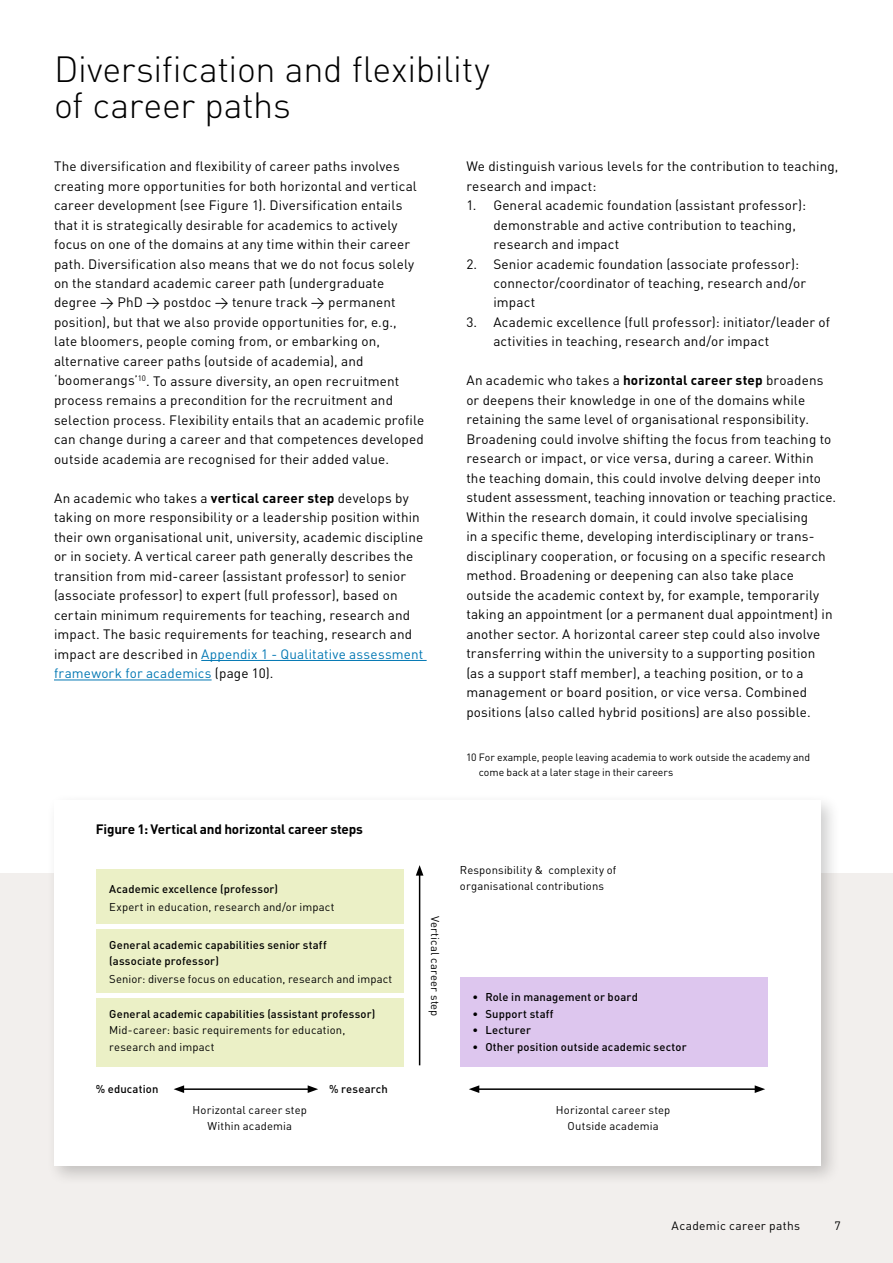
<style>
.page{position:relative;width:893px;height:1263px;background:#fff}
.page>*{position:absolute;margin:0;border:0;box-sizing:border-box;transform-origin:0 0}
.t1{font:300 36px/36px "DIN Pro";letter-spacing:-.01em;color:#000}
.t2{font:13.5px/19.5px "DIN Pro";letter-spacing:.01em;color:#000}
.t3{font:700 13.5px "DIN Pro";letter-spacing:-.015em;color:#000}
.t4{font:12px "DIN Pro";letter-spacing:.03em;color:#000}
.t5{font:11.25px/16.5px "DIN Pro";letter-spacing:.015em;color:#000}
.t6{font:500 11.25px/16.5px "DIN Pro";letter-spacing:.015em;color:#000}
.t7{font:10.5px/15px "DIN Pro";letter-spacing:.005em;color:#000}
.s1{font-weight:700}
.s2{color:#0077b3}
</style>
<div class="page">
<div style="left:0;top:873px;width:893px;height:390px;background:#f2efed"></div>
<div style="left:46px;top:792px;width:795px;height:394px;background:#000;opacity:.2"></div>
<div style="left:54px;top:800px;width:766px;height:366px;background:#fff"></div>
<div style="left:460px;top:976px;width:308px;height:90px;background:#ddc6ee"></div>
<div style="left:96px;top:869px;width:308px;height:54px;background:#ebf0c6"></div>
<div style="left:96px;top:929px;width:308px;height:63px;background:#ebf0c6"></div>
<div style="left:96px;top:998px;width:308px;height:68px;background:#ebf0c6"></div>
<hr style="left:201px;top:660px;width:226px;height:1px;background:#0077b3">
<hr style="left:54px;top:680px;width:158px;height:1px;background:#0077b3">
<hr style="left:182px;top:1088px;width:128px;height:2px;background:#000">
<svg style="left:174px;top:1085px;width:10px;height:8px"></svg>
<svg style="left:308px;top:1085px;width:10px;height:8px"></svg>
<hr style="left:477px;top:1088px;width:280px;height:2px;background:#000">
<svg style="left:469px;top:1085px;width:10px;height:8px"></svg>
<svg style="left:755px;top:1085px;width:10px;height:8px"></svg>
<hr style="left:419px;top:873px;width:1px;height:192px;background:#000">
<svg style="left:416px;top:865px;width:7px;height:11px"></svg>
<h1 class="t1" style="left:54px;top:47px;width:438px">Diversification and flexibility of career paths</h1>
<p class="t2" style="left:466px;top:155px;width:374px">We distinguish various levels for the contribution to teaching, research and impact:</p>
<p class="t2" style="left:493px;top:194px;width:314px;text-indent:-27px">1. General academic foundation (assistant professor): demonstrable and active contribution to teaching, research and impact</p>
<p class="t2" style="left:493px;top:253px;width:314px;text-indent:-27px">2. Senior academic foundation (associate professor): connector/coordinator of teaching, research and/or impact</p>
<p class="t2" style="left:493px;top:311px;width:338px;text-indent:-27px">3. Academic excellence (full professor): initiator/leader of activities in teaching, research and/or impact</p>
<p class="t2" style="left:466px;top:369px;width:371px">An academic who takes a <span class="s1">horizontal career step</span> broadens or deepens their knowledge in one of the domains while retaining the same level of organisational responsibility.<br>Broadening could involve shifting the focus from teaching to research or impact, or vice versa, during a career. Within the teaching domain, this could involve delving deeper into student assessment, teaching innovation or teaching practice.<br>Within the research domain, it could involve specialising<br>in a specific theme, developing interdisciplinary or trans&shy;disciplinary cooperation, or focusing on a specific research method. Broadening or deepening can also take place outside the academic context by, for example, temporarily taking an appointment (or a permanent dual appointment) in another sector. A horizontal career step could also involve transferring within the university to a supporting position (as a support staff member), a teaching position, or to a management or board position, or vice versa. Combined positions (also called hybrid positions) are also possible.</p>
<p class="t2" style="left:54px;top:155px;width:372px">The diversification and flexibility of career paths involves creating more opportunities for both horizontal and vertical career development (see Figure 1). Diversification entails that it is strategically desirable for academics to actively focus on one of the domains at any time within their career path. Diversification also means that we do not focus solely on the standard academic career path (undergraduate degree → PhD → postdoc → tenure track → permanent position), but that we also provide opportunities for, e.g.,<br>late bloomers, people coming from, or embarking on, alternative career paths (outside of academia), and ‘boomerangs’<sup>10</sup>. To assure diversity, an open recruitment process remains a precondition for the recruitment and selection process. Flexibility entails that an academic profile can change during a career and that competences developed outside academia are recognised for their added value.</p>
<p class="t2" style="left:54px;top:487px;width:371px">An academic who takes a <span class="s1">vertical career step</span> develops by taking on more responsibility or a leadership position within their own organisational unit, university, academic discipline or in society. A vertical career path generally describes the transition from mid-career (assistant professor) to senior (associate professor) to expert (full professor), based on certain minimum requirements for teaching, research and impact. The basic requirements for teaching, research and impact are described in <span class="s2">Appendix 1 - Qualitative assessment framework for academics</span> (page 10).</p>
<p class="t3" style="left:96px;top:818px;width:269px">Figure 1: Vertical and horizontal career steps</p>
<p class="t6" style="left:109px;top:879px;width:170px">Academic excellence (professor)</p>
<p class="t5" style="left:109px;top:898px;width:227px">Expert in education, research and/or impact</p>
<p class="t6" style="left:109px;top:935px;width:219px">General academic capabilities senior staff (associate professor)</p>
<p class="t5" style="left:109px;top:970px;width:285px">Senior: diverse focus on education, research and impact</p>
<p class="t6" style="left:109px;top:1004px;width:268px">General academic capabilities (assistant professor)</p>
<p class="t5" style="left:109px;top:1021px;width:238px">Mid-career: basic requirements for education, research and impact</p>
<p class="t6" style="left:96px;top:1079px;width:64px">% education</p>
<p class="t6" style="left:329px;top:1079px;width:60px">% research</p>
<p class="t5" style="left:193px;top:1100px;width:116px;text-align:center">Horizontal career step<br>Within academia</p>
<p class="t7" style="left:479px;top:748px;width:333px;text-indent:-13px">10 For example, people leaving academia to work outside the academy and come back at a later stage in their careers</p>
<p class="t5" style="left:445px;top:916px;width:102px;rotate:90deg">Vertical career step</p>
<p class="t5" style="left:460px;top:860px;width:158px">Responsibility &amp; complexity of organisational contributions</p>
<p class="t6" style="left:473px;top:987px;width:167px">• Role in management or board</p>
<p class="t6" style="left:473px;top:1004px;width:82px">• Support staff</p>
<p class="t6" style="left:473px;top:1020px;width:60px">• Lecturer</p>
<p class="t6" style="left:473px;top:1037px;width:216px">• Other position outside academic sector</p>
<p class="t5" style="left:556px;top:1100px;width:116px;text-align:center">Horizontal career step<br>Outside academia</p>
<p class="t4" style="left:672px;top:1216px;width:130px">Academic career paths</p>
<p class="t4" style="left:835px;top:1216px;width:8px">7</p>
</div>
